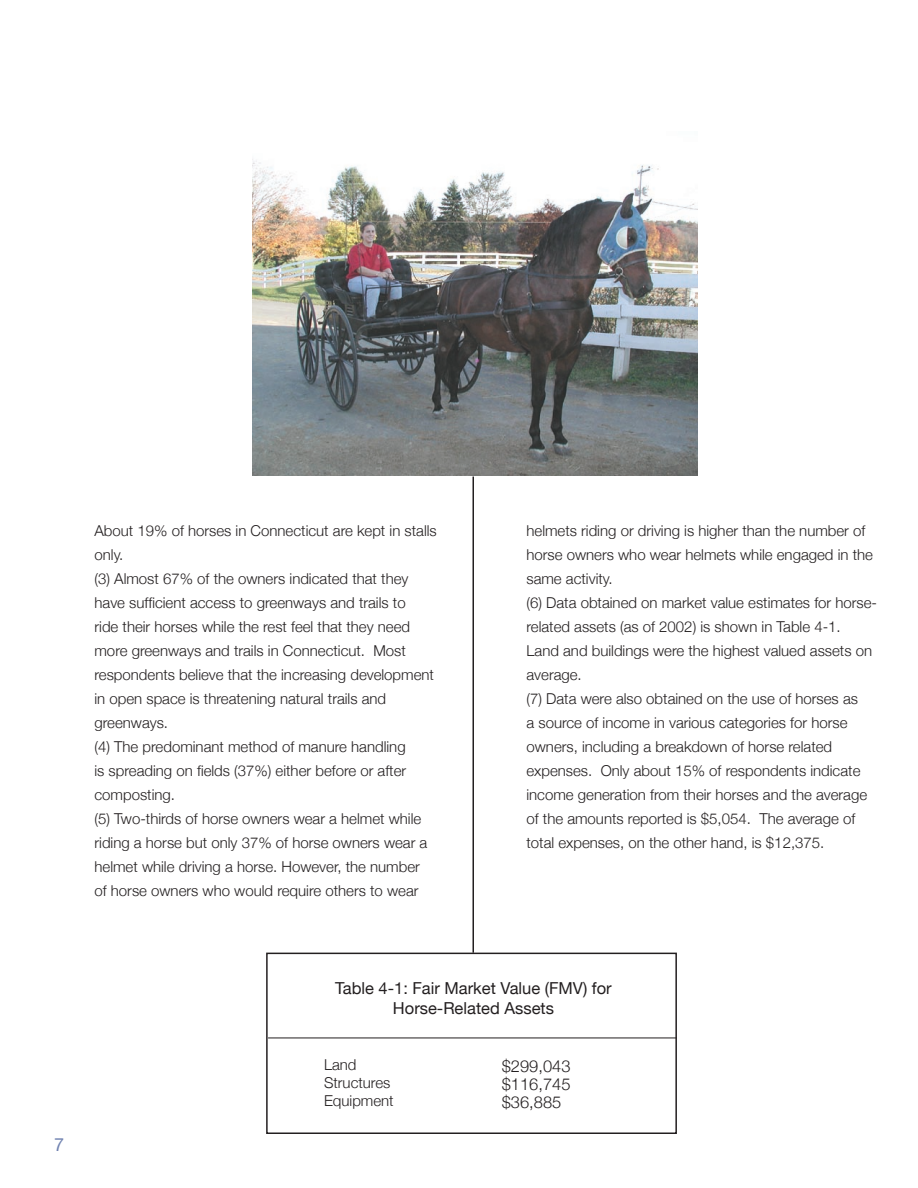
<style>
.page{position:relative;width:918px;height:1188px;background:#fff}
.page>*{position:absolute;margin:0;border:0;box-sizing:border-box;transform-origin:0 0}
.t1{font:18px "Helvetica Neue";color:#7183b1}
.t2{font:16.5px/19.8px "Helvetica Neue";color:#231f20;text-align:center}
.t3{font:300 16.5px/18px "Helvetica Neue";color:#231f20;text-align:justify}
.t4{font:300 15px/24px "Helvetica Neue";color:#231f20}
</style>
<div class="page">
<div style="left:266px;top:953px;width:411px;height:181px;border:2px solid #231f20"></div>
<hr style="left:268px;top:1038px;width:409px;height:1px;background:#231f20">
<img style="left:253px;top:161px;width:445px;height:315px">
<hr style="left:472px;top:477px;width:2px;height:476px;background:#231f20">
<p class="t4" style="left:94px;top:519px;width:344px">About 19% of horses in Connecticut are kept in stalls only.<br>(3) Almost 67% of the owners indicated that they have sufficient access to greenways and trails to<br>ride their horses while the rest feel that they need more greenways and trails in Connecticut. Most respondents believe that the increasing development in open space is threatening natural trails and greenways.<br>(4) The predominant method of manure handling<br>is spreading on fields (37%) either before or after composting.<br>(5) Two-thirds of horse owners wear a helmet while riding a horse but only 37% of horse owners wear a helmet while driving a horse. However, the number<br>of horse owners who would require others to wear</p>
<p class="t4" style="left:526px;top:519px;width:352px">helmets riding or driving is higher than the number of horse owners who wear helmets while engaged in the same activity.<br>(6) Data obtained on market value estimates for horse&shy;related assets (as of 2002) is shown in Table 4-1.<br>Land and buildings were the highest valued assets on average.<br>(7) Data were also obtained on the use of horses as<br>a source of income in various categories for horse owners, including a breakdown of horse related expenses. Only about 15% of respondents indicate income generation from their horses and the average of the amounts reported is $5,054. The average of total expenses, on the other hand, is $12,375.</p>
<p class="t1" style="left:54px;top:1134px;width:12px">7</p>
<p class="t2" style="left:335px;top:978px;width:278px">Table 4-1: Fair Market Value (FMV) for<br>Horse-Related Assets</p>
<p class="t4" style="left:324px;top:1055px;width:71px;line-height:18px">Land<br>Structures<br>Equipment</p>
<p class="t3" style="left:502px;top:1057px;width:70px">$299,043 $116,745 $36,885</p>
</div>
